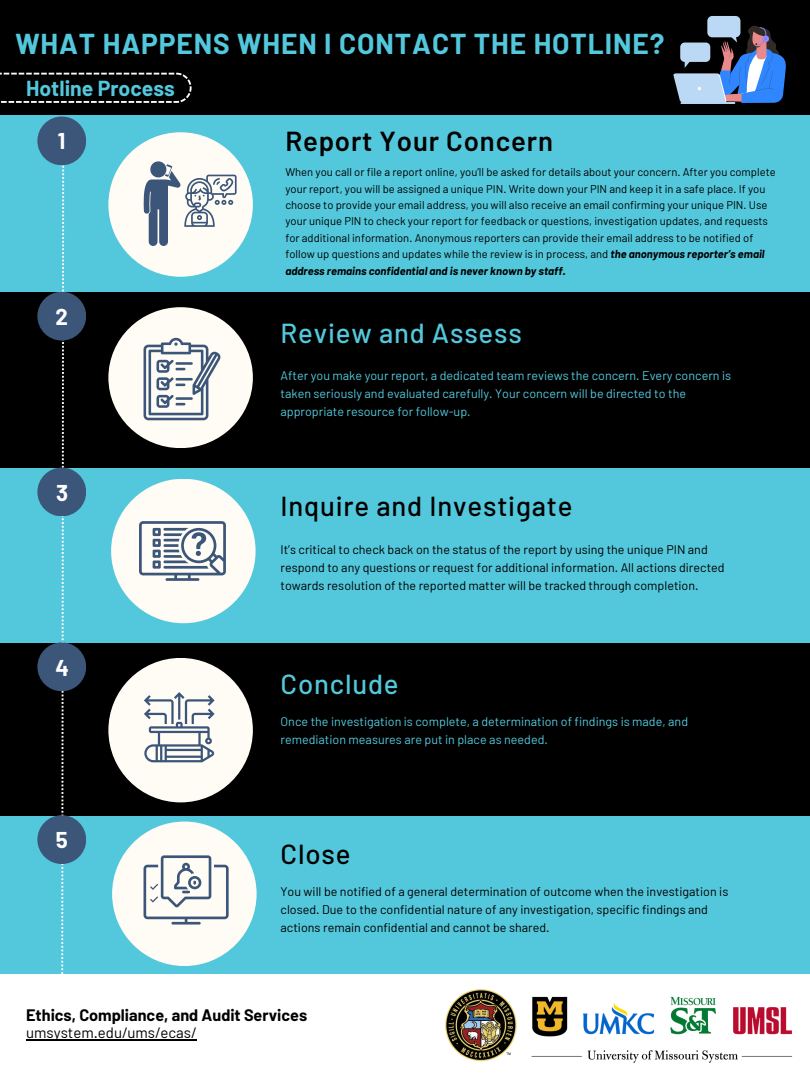
<style>
.page{position:relative;width:810px;height:1080px;background:#000}
.page>*{position:absolute;margin:0;border:0;box-sizing:border-box;transform-origin:0 0}
.t1{font:700 28.12px "Barlow";letter-spacing:.03em;color:#53c8dc}
.t2{font:500 27.5px "Barlow";letter-spacing:.03em;color:#000}
.t3{font:500 27.5px "Barlow";letter-spacing:.03em;color:#53c8dc}
.t4{font:600 27.5px "Barlow";letter-spacing:.03em;color:#000}
.t5{font:700 22.38px "Barlow";color:#fff}
.t6{font:700 21.25px "Barlow";color:#53c8dc}
.t7{font:700 16.25px "Barlow";color:#000}
.t8{font:15px "Barlow";color:#000}
.t9{font:12.5px/18.2px "Barlow";color:#000}
.t10{font:12.5px/18.2px "Barlow";color:#53c8dc}
.t11{font:11.25px/16.4px "Barlow";color:#000}
.s1{font-weight:700;font-style:italic}
</style>
<div class="page">
<div style="left:0;top:974px;width:810px;height:106px;background:#fff"></div>
<div style="left:0;top:814px;width:810px;height:160px;background:#53c8dc"></div>
<div style="left:0;top:639px;width:810px;height:176px;background:#000"></div>
<div style="left:0;top:466px;width:810px;height:176px;background:#53c8dc"></div>
<div style="left:0;top:292px;width:810px;height:176px;background:#000"></div>
<div style="left:0;top:116px;width:810px;height:176px;background:#53c8dc"></div>
<svg style="left:61px;top:166px;width:3px;height:808px"></svg>
<div style="left:37px;top:468px;width:49px;height:48px;background:#3c5679;border-radius:50%"></div>
<div style="left:37px;top:116px;width:49px;height:49px;background:#3c5679;border-radius:50%"></div>
<div style="left:37px;top:292px;width:49px;height:49px;background:#3c5679;border-radius:50%"></div>
<div style="left:37px;top:642px;width:49px;height:49px;background:#3c5679;border-radius:50%"></div>
<div style="left:37px;top:815px;width:49px;height:49px;background:#3c5679;border-radius:50%"></div>
<div style="left:707px;top:16px;width:33px;height:21px;background:#bbd9f4;border-radius:5px"></div>
<hr style="left:681px;top:102px;width:54px;height:2px;background:#bbd9f4">
<svg style="left:673px;top:24px;width:113px;height:79px"></svg>
<svg style="left:0;top:73px;width:192px;height:30px"></svg>
<div style="left:108px;top:132px;width:145px;height:145px;background:#fffbf5;border-radius:50%"></div>
<div style="left:108px;top:307px;width:145px;height:141px;background:#fffbf5;border-radius:50%"></div>
<div style="left:111px;top:479px;width:145px;height:144px;background:#fffbf5;border-radius:50%"></div>
<div style="left:108px;top:658px;width:145px;height:144px;background:#fffbf5;border-radius:50%"></div>
<div style="left:112px;top:822px;width:145px;height:144px;background:#fffbf5;border-radius:50%"></div>
<svg style="left:144px;top:161px;width:92px;height:85px"></svg>
<svg style="left:144px;top:338px;width:77px;height:82px"></svg>
<svg style="left:144px;top:692px;width:71px;height:70px"></svg>
<svg style="left:139px;top:521px;width:87px;height:60px"></svg>
<svg style="left:144px;top:855px;width:85px;height:70px"></svg>
<img style="left:445px;top:989px;width:348px;height:74px">
<hr style="left:26px;top:1040px;width:170px;height:1px;background:#000">
<p class="t1" style="left:15px;top:26px;width:651px">WHAT HAPPENS WHEN I CONTACT THE HOTLINE?</p>
<p class="t6" style="left:26px;top:75px;width:150px">Hotline Process</p>
<h3 class="t5" style="left:58px;top:126px;width:9px">1</h3>
<p class="t5" style="left:56px;top:302px;width:14px">2</p>
<p class="t5" style="left:56px;top:478px;width:14px">3</p>
<p class="t5" style="left:55px;top:653px;width:15px">4</p>
<h2 class="t5" style="left:56px;top:826px;width:14px">5</h2>
<p class="t4" style="left:285px;top:123px;width:269px">Report Your Concern</p>
<h6 class="t11" style="left:285px;top:164px;width:492px">When you call or file a report online, you’ll be asked for details about your concern. After you complete your report, you will be assigned a unique PIN. Write down your PIN and keep it in a safe place. If you choose to provide your email address, you will also receive an email confirming your unique PIN. Use your unique PIN to check your report for feedback or questions, investigation updates, and requests for additional information. Anonymous reporters can provide their email address to be notified of follow up questions and updates while the review is in process, and <span class="s1">the anonymous reporter’s email address remains confidential and is never known by staff.</span></h6>
<h2 class="t3" style="left:280px;top:316px;width:243px">Review and Assess</h2>
<p class="t10" style="left:280px;top:365px;width:452px">After you make your report, a dedicated team reviews the concern. Every concern is taken seriously and evaluated carefully. Your concern will be directed to the appropriate resource for follow-up.</p>
<p class="t2" style="left:280px;top:488px;width:294px">Inquire and Investigate</p>
<p class="t9" style="left:280px;top:539px;width:446px">It’s critical to check back on the status of the report by using the unique PIN and respond to any questions or request for additional information. All actions directed towards resolution of the reported matter will be tracked through completion.</p>
<p class="t3" style="left:280px;top:667px;width:120px">Conclude</p>
<h2 class="t10" style="left:280px;top:712px;width:409px">Once the investigation is complete, a determination of findings is made, and remediation measures are put in place as needed.</h2>
<h1 class="t2" style="left:281px;top:836px;width:72px">Close</h1>
<h6 class="t9" style="left:281px;top:881px;width:449px">You will be notified of a general determination of outcome when the investigation is closed. Due to the confidential nature of any investigation, specific findings and actions remain confidential and cannot be shared.</h6>
<p class="t7" style="left:26px;top:1004px;width:283px">Ethics, Compliance, and Audit Services</p>
<p class="t8" style="left:26px;top:1023px;width:172px">umsystem.edu/ums/ecas/</p>
</div>
